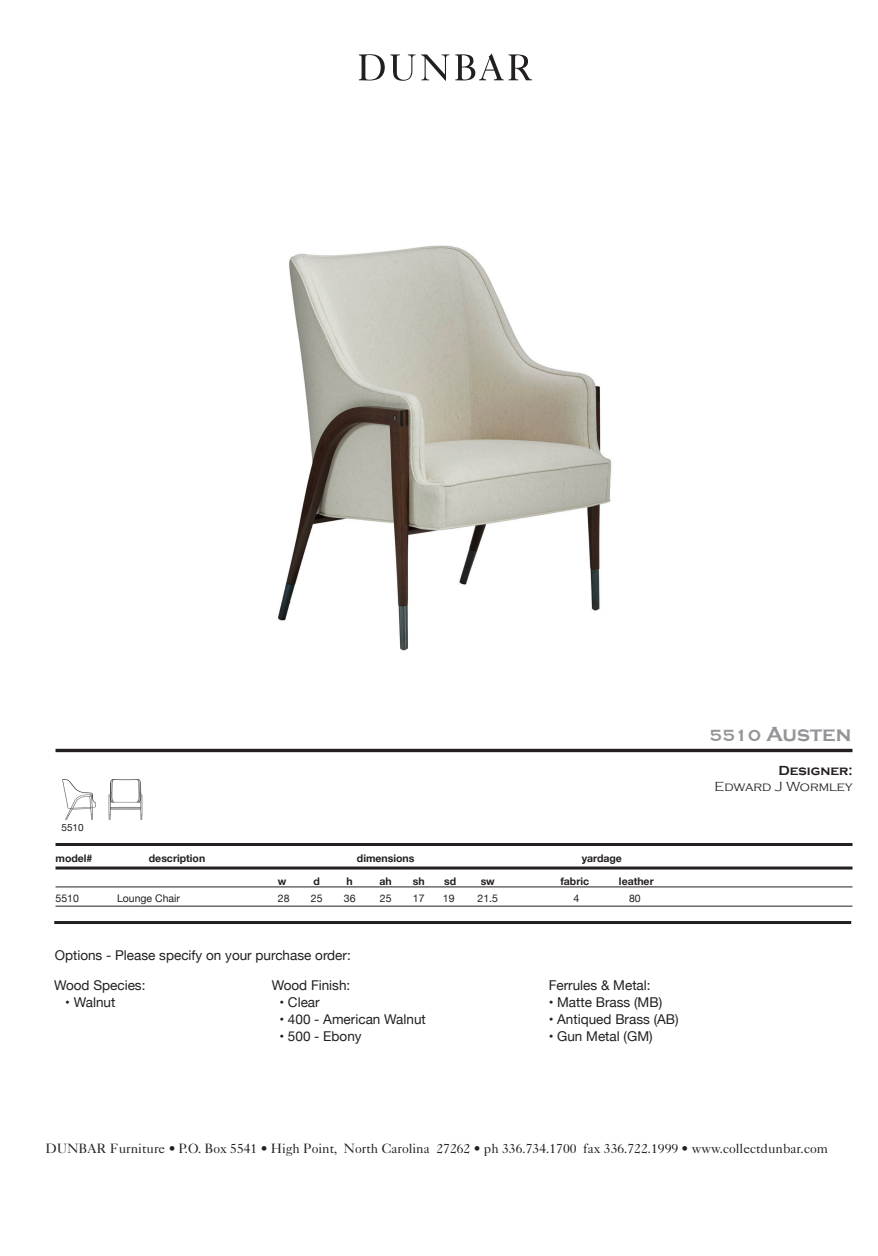
<style>
.page{position:relative;width:878px;height:1256px;background:#fff}
.page>*{position:absolute;margin:0;border:0;box-sizing:border-box;transform-origin:0 0}
.t1{font:700 21px "Copperplate Gothic";color:#939598}
.t2{font:13.5px "Helvetica Neue";color:#231f20}
.t3{font:13.5px "Caslon 540 LT Std";color:#231f20}
.t4{font:300 13.5px "Copperplate Gothic";color:#231f20}
.t5{font:700 13.5px "Copperplate Gothic";color:#231f20}
.t6{font:700 10.5px "Helvetica Neue";color:#231f20}
.t7{font:10.5px "Helvetica Neue";color:#231f20}
.t8{font:10.05px "Helvetica Neue";color:#231f20}
.s1{font-family:"Copperplate";font-weight:400}
</style>
<div class="page">
<svg style="left:359px;top:54px;width:56px;height:27px"></svg>
<svg style="left:421px;top:54px;width:28px;height:27px"></svg>
<svg style="left:455px;top:54px;width:77px;height:26px"></svg>
<hr style="left:56px;top:886px;width:796px;height:1px;background:#231f20">
<hr style="left:56px;top:749px;width:796px;height:3px;background:#231f20">
<hr style="left:56px;top:843px;width:796px;height:3px;background:#231f20">
<hr style="left:56px;top:866px;width:796px;height:3px;background:#231f20">
<hr style="left:54px;top:921px;width:797px;height:3px;background:#231f20">
<hr style="left:56px;top:905px;width:796px;height:1px;background:#231f20">
<img style="left:62px;top:779px;width:81px;height:41px">
<img style="left:277px;top:245px;width:335px;height:406px">
<p class="t1" style="left:709px;top:722px;width:143px"><span class="s1">5510</span> Austen</p>
<p class="t8" style="left:61px;top:820px;width:24px">5510</p>
<p class="t6" style="left:56px;top:849px;width:38px">model#</p>
<p class="t6" style="left:149px;top:849px;width:58px">description</p>
<p class="t6" style="left:357px;top:849px;width:59px">dimensions</p>
<p class="t6" style="left:581px;top:849px;width:42px">yardage</p>
<p class="t6" style="left:278px;top:873px;width:10px">w</p>
<p class="t6" style="left:313px;top:873px;width:8px">d</p>
<p class="t6" style="left:346px;top:873px;width:8px">h</p>
<p class="t6" style="left:379px;top:873px;width:14px">ah</p>
<p class="t6" style="left:413px;top:873px;width:13px">sh</p>
<p class="t6" style="left:444px;top:873px;width:14px">sd</p>
<p class="t6" style="left:480px;top:873px;width:16px">sw</p>
<p class="t6" style="left:560px;top:873px;width:30px">fabric</p>
<p class="t6" style="left:619px;top:873px;width:36px">leather</p>
<p class="t7" style="left:56px;top:890px;width:25px">5510</p>
<p class="t7" style="left:117px;top:890px;width:65px">Lounge Chair</p>
<p class="t7" style="left:278px;top:890px;width:13px">28</p>
<p class="t7" style="left:311px;top:890px;width:13px">25</p>
<p class="t7" style="left:344px;top:890px;width:13px">36</p>
<p class="t7" style="left:380px;top:890px;width:13px">25</p>
<p class="t7" style="left:413px;top:890px;width:13px">17</p>
<p class="t7" style="left:443px;top:890px;width:13px">19</p>
<p class="t7" style="left:477px;top:890px;width:22px">21.5</p>
<p class="t7" style="left:573px;top:890px;width:7px">4</p>
<p class="t7" style="left:629px;top:890px;width:13px">80</p>
<p class="t2" style="left:55px;top:945px;width:297px">Options - Please specify on your purchase order:</p>
<p class="t2" style="left:54px;top:975px;width:93px">Wood Species:</p>
<p class="t2" style="left:65px;top:992px;width:52px">• Walnut</p>
<p class="t2" style="left:272px;top:975px;width:80px">Wood Finish:</p>
<p class="t2" style="left:279px;top:992px;width:42px">• Clear</p>
<p class="t2" style="left:279px;top:1009px;width:148px">• 400 - American Walnut</p>
<p class="t2" style="left:279px;top:1026px;width:84px">• 500 - Ebony</p>
<p class="t2" style="left:548px;top:975px;width:103px">Ferrules &amp; Metal:</p>
<p class="t2" style="left:548px;top:992px;width:115px">• Matte Brass (MB)</p>
<p class="t2" style="left:548px;top:1009px;width:131px">• Antiqued Brass (AB)</p>
<p class="t2" style="left:548px;top:1026px;width:105px">• Gun Metal (GM)</p>
<p class="t5" style="left:778px;top:762px;width:75px">Designer:</p>
<p class="t4" style="left:714px;top:779px;width:139px">Edward J Wormley</p>
<p class="t3" style="left:46px;top:1140px;width:783px">DUNBAR Furniture • P.O. Box 5541 • High Point, North Carolina 27262 • ph 336.734.1700 fax 336.722.1999 • www.collectdunbar.com</p>
</div>
